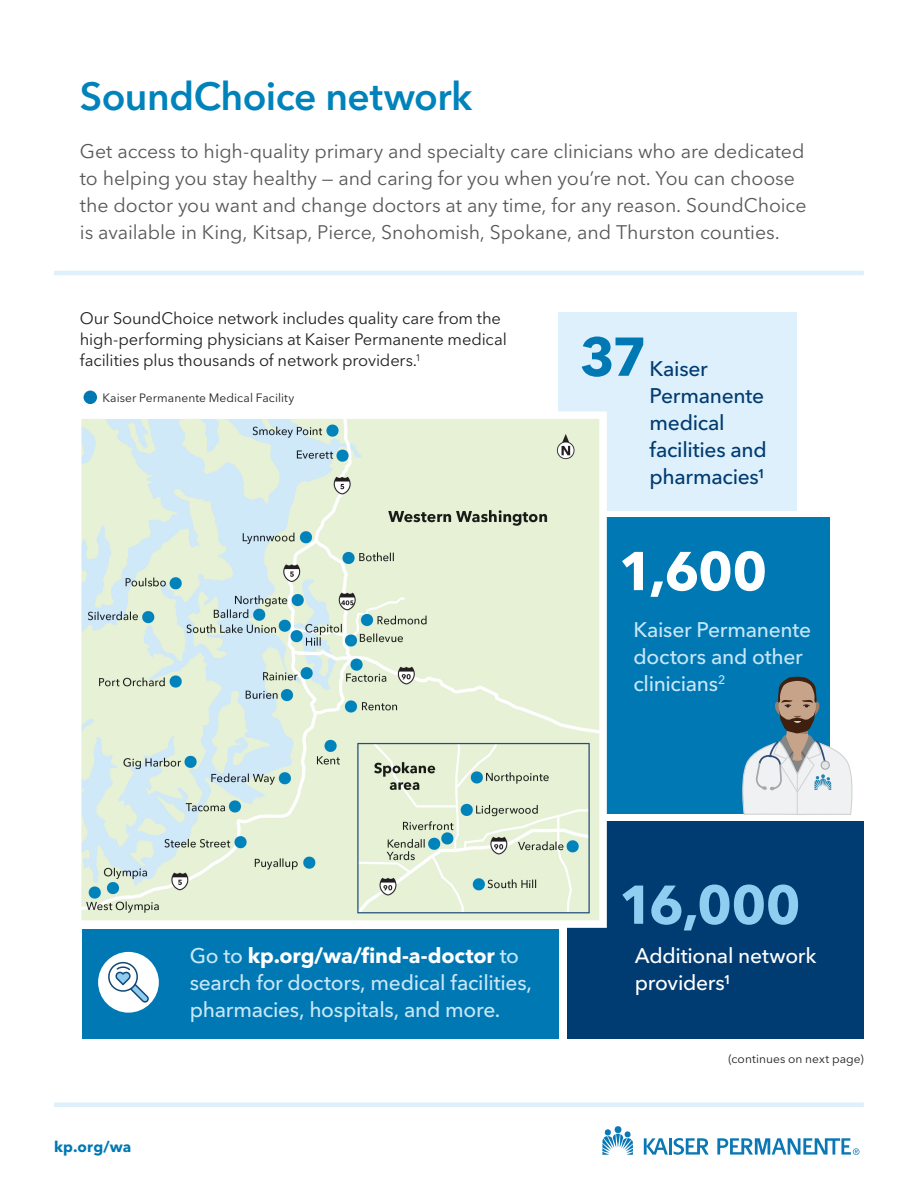
<style>
.page{position:relative;width:918px;height:1188px;background:#fff}
.page>*{position:absolute;margin:0;border:0;box-sizing:border-box;transform-origin:0 0}
.Last_bullet{font:700 54px "Avenir Next LT Pro";color:#90cef1}
.bullets{font:700 54px "Avenir Next LT Pro";color:#fff}
.bullets-2{font:700 54px "Avenir Next LT Pro";color:#0078b3}
.Headline_2__26_28{font:600 39px "Avenir Next LT Pro";letter-spacing:-.015em;color:#0082bb}
.Body_10_5_13{font:500 21px/27px "Avenir Next LT Pro";letter-spacing:-.015em;color:#c7e7f8}
.bullets-3{font:500 21px/27px "Avenir Next LT Pro";letter-spacing:-.015em;color:#003b71}
.bullets-4{font:500 21px/27px "Avenir Next LT Pro";letter-spacing:-.015em;color:#c7e7f8}
.Last_bullet-2{font:500 21px/27px "Avenir Next LT Pro";letter-spacing:-.015em;color:#fff}
.Intro_copy{font:19.5px/27px "Avenir Next LT Pro";letter-spacing:-.005em;color:#57585a}
.Body_copy_11_14{font:16.5px/21px "Avenir Next LT Pro";letter-spacing:-.01em;color:#231f20}
.t1{font:700 15px "Avenir Next LT Pro";letter-spacing:.015em;color:#0078b3}
.Body_copy_11_14-2{font:12px "Avenir Next LT Pro";letter-spacing:.005em;color:#231f20}
.s1{font-weight:700;color:#fff}
</style>
<div class="page">
<svg style="left:602px;top:1128px;width:31px;height:27px"></svg>
<div style="left:615px;top:1126px;width:7px;height:7px;background:#0a78b4;border-radius:50%"></div>
<hr style="left:669px;top:1138px;width:3px;height:17px;background:#0a78b4">
<svg style="left:644px;top:1138px;width:24px;height:17px"></svg>
<svg style="left:674px;top:1138px;width:35px;height:17px"></svg>
<svg style="left:717px;top:1138px;width:143px;height:17px"></svg>
<div style="left:54px;top:1102px;width:810px;height:5px;background:#def0fb"></div>
<div style="left:82px;top:929px;width:476px;height:109px;background:#0078b3"></div>
<div style="left:98px;top:952px;width:61px;height:61px;background:#fff;border-radius:50%"></div>
<svg style="left:108px;top:962px;width:41px;height:41px"></svg>
<div style="left:567px;top:821px;width:297px;height:217px;background:#003b71"></div>
<div style="left:591px;top:517px;width:238px;height:297px;background:#0078b3"></div>
<div style="left:558px;top:312px;width:239px;height:199px;background:#def0fb"></div>
<svg style="left:81px;top:411px;width:526px;height:521px;background:#dbe9d9"></svg>
<div style="left:84px;top:391px;width:13px;height:13px;background:#0078b3;border-radius:50%"></div>
<svg style="left:742px;top:677px;width:111px;height:138px"></svg>
<hr style="left:54px;top:271px;width:810px;height:4px;background:#def0fb">
<p class="Headline_2__26_28" style="left:80px;top:73px;width:394px">SoundChoice network</p>
<p class="Intro_copy" style="left:80px;top:137px;width:728px">Get access to high-quality primary and specialty care clinicians who are dedicated to helping you stay healthy — and caring for you when you’re not. You can choose the doctor you want and change doctors at any time, for any reason. SoundChoice is available in King, Kitsap, Pierce, Snohomish, Spokane, and Thurston counties.</p>
<p class="Body_copy_11_14" style="left:80px;top:308px;width:428px">Our SoundChoice network includes quality care from the high-performing physicians at Kaiser Permanente medical facilities plus thousands of network providers.<sup>1</sup></p>
<p class="Body_copy_11_14-2" style="left:103px;top:391px;width:193px">Kaiser Permanente Medical Facility</p>
<p class="bullets-2" style="left:580px;top:324px;width:69px">37</p>
<p class="bullets-3" style="left:650px;top:355px;width:119px">Kaiser<br>Permanente medical facilities and pharmacies¹</p>
<p class="bullets" style="left:619px;top:538px;width:150px">1,600</p>
<p class="bullets-4" style="left:633px;top:616px;width:179px">Kaiser Permanente doctors and other clinicians<sup>2</sup></p>
<p class="t1" style="left:54px;top:1138px;width:79px">kp.org/wa</p>
<p class="Body_10_5_13" style="left:190px;top:942px;width:344px">Go to <span class="s1">kp.org/wa/find-a-doctor</span> to search for doctors, medical facilities, pharmacies, hospitals, and more.</p>
<p class="Last_bullet" style="left:619px;top:872px;width:183px">16,000</p>
<p class="Last_bullet-2" style="left:635px;top:942px;width:183px">Additional network providers¹</p>
<p class="Body_copy_11_14-2" style="left:728px;top:1052px;width:137px">(continues on next page)</p>
</div>
